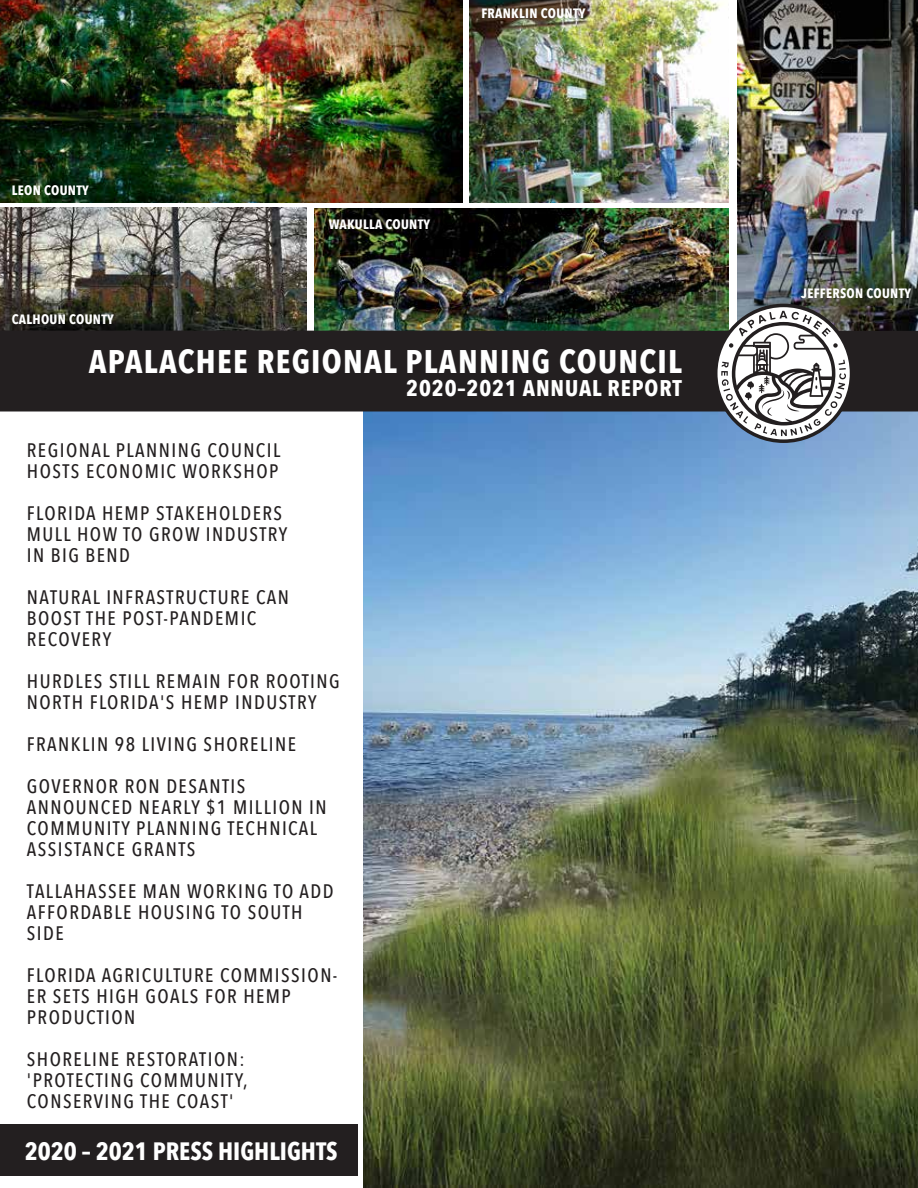
<style>
.page{position:relative;width:918px;height:1188px;background:#fff}
.page>*{position:absolute;margin:0;border:0;box-sizing:border-box;transform-origin:0 0}
.t1{font:700 32.7px "Avenir Next Condensed";letter-spacing:.04em;color:#fff}
.t2{font:700 25.05px "Avenir Next Condensed";color:#fff}
.t3{font:700 22.65px "Avenir Next Condensed";letter-spacing:.04em;color:#fff}
.t4{font:500 19.5px/21px "Avenir Next Condensed";letter-spacing:.075em;color:#231f20}
.t5{font:700 13.5px "Avenir Next Condensed";letter-spacing:.02em;color:#fff}
</style>
<div class="page">
<img style="left:364px;top:412px;width:554px;height:775px">
<div style="left:0;top:1124px;width:358px;height:52px;background:#231f20"></div>
<img style="left:469px;top:0;width:260px;height:202px">
<img style="left:0;top:208px;width:307px;height:123px">
<img style="left:314px;top:209px;width:415px;height:122px">
<img style="left:737px;top:0;width:181px;height:331px">
<div style="left:0;top:331px;width:918px;height:81px;background:#231f20"></div>
<svg style="left:714px;top:304px;width:139px;height:139px"></svg>
<img style="left:0;top:0;width:463px;height:202px">
<p class="t5" style="left:12px;top:182px;width:79px">LEON COUNTY</p>
<p class="t5" style="left:481px;top:5px;width:106px">FRANKLIN COUNTY</p>
<p class="t5" style="left:329px;top:216px;width:103px">WAKULLA COUNTY</p>
<p class="t5" style="left:12px;top:311px;width:104px">CALHOUN COUNTY</p>
<h1 class="t1" style="left:89px;top:341px;width:595px">APALACHEE REGIONAL PLANNING COUNCIL</h1>
<p class="t3" style="left:406px;top:374px;width:277px">2020–2021 ANNUAL REPORT</p>
<p class="t4" style="left:27px;top:439px;width:255px">REGIONAL PLANNING COUNCIL<br>HOSTS ECONOMIC WORKSHOP</p>
<p class="t4" style="left:27px;top:502px;width:262px">FLORIDA HEMP STAKEHOLDERS<br>MULL HOW TO GROW INDUSTRY<br>IN BIG BEND</p>
<p class="t4" style="left:27px;top:586px;width:263px">NATURAL INFRASTRUCTURE CAN<br>BOOST THE POST-PANDEMIC<br>RECOVERY</p>
<p class="t4" style="left:27px;top:670px;width:314px">HURDLES STILL REMAIN FOR ROOTING<br>NORTH FLORIDA'S HEMP INDUSTRY</p>
<p class="t4" style="left:27px;top:723px;width:271px;line-height:42px">FRANKLIN 98 LIVING SHORELINE<br>GOVERNOR RON DESANTIS</p>
<p class="t4" style="left:27px;top:796px;width:301px">ANNOUNCED NEARLY $1 MILLION IN<br>COMMUNITY PLANNING TECHNICAL<br>ASSISTANCE GRANTS</p>
<p class="t4" style="left:27px;top:880px;width:308px">TALLAHASSEE MAN WORKING TO ADD<br>AFFORDABLE HOUSING TO SOUTH<br>SIDE</p>
<p class="t4" style="left:27px;top:964px;width:312px">FLORIDA AGRICULTURE COMMISSION-<br>ER SETS HIGH GOALS FOR HEMP<br>PRODUCTION</p>
<p class="t4" style="left:27px;top:1048px;width:222px">SHORELINE RESTORATION: 'PROTECTING COMMUNITY,<br>CONSERVING THE COAST'</p>
<p class="t2" style="left:25px;top:1136px;width:314px">2020 – 2021 PRESS HIGHLIGHTS</p>
<p class="t5" style="left:801px;top:285px;width:112px">JEFFERSON COUNTY</p>
</div>
